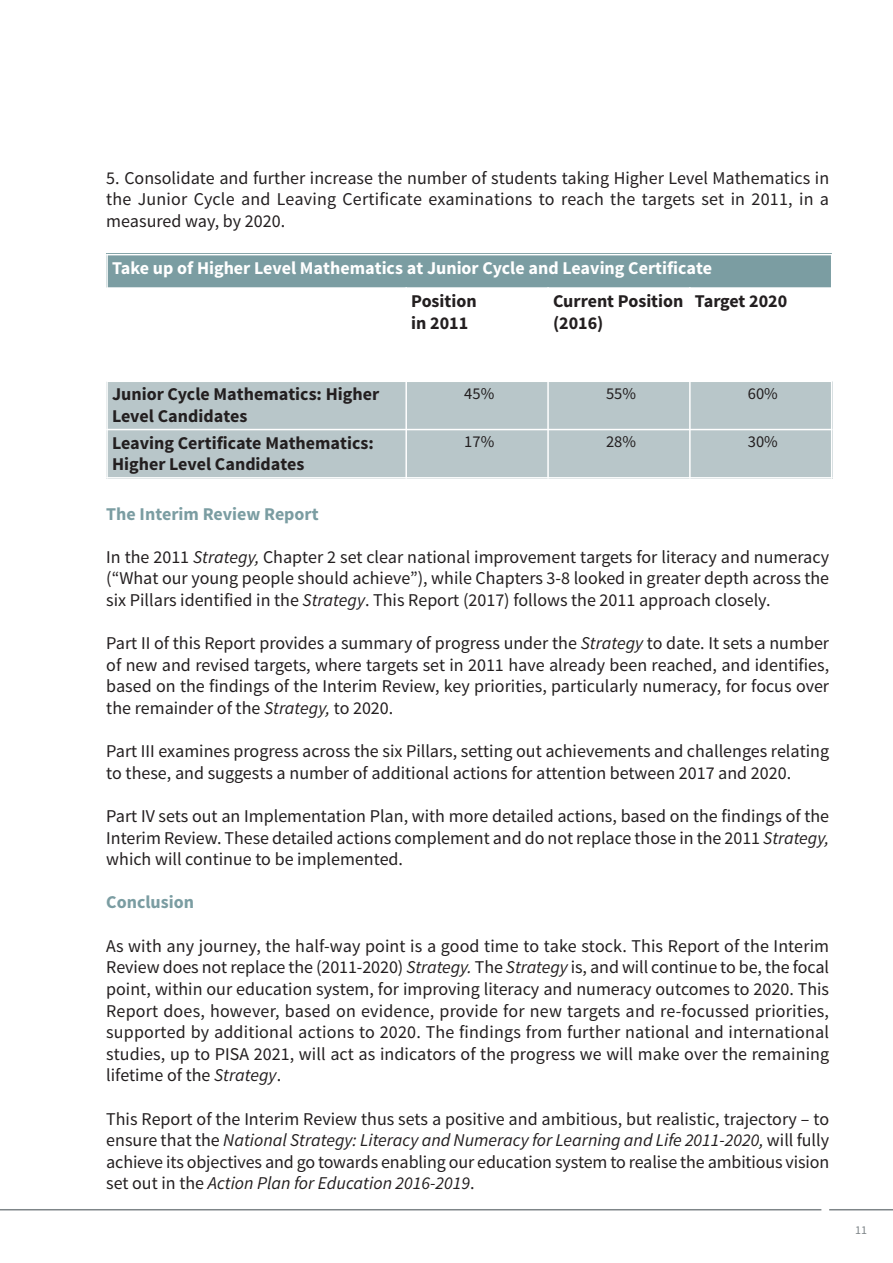
<style>
.page{position:relative;width:893px;height:1263px;background:#fff}
.page>*{position:absolute;margin:0;border:0;box-sizing:border-box;transform-origin:0 0}
.t1{font:18px/21.6px "Source Sans Pro";color:#231f20;text-align:justify}
.t2{font:700 18px/21.6px "Source Sans Pro";color:#231f20}
.t3{font:700 18px "Source Sans Pro";color:#fff}
.t4{font:700 18px "Source Sans Pro";color:#7b9da2}
.t5{font:16.5px "Source Sans Pro";color:#231f20}
.t6{font:12px "Source Sans Pro";color:#7e8588}
.s1{font-style:italic}
</style>
<div class="page">
<hr style="left:0;top:1209px;width:821px;height:1px;background:#7e8588">
<hr style="left:829px;top:1209px;width:64px;height:1px;background:#7e8588">
<div style="left:106px;top:254px;width:726px;height:34px;background:#7b9da2"></div>
<div style="left:106px;top:381px;width:300px;height:49px;background:#b8c6c9"></div>
<div style="left:406px;top:381px;width:142px;height:49px;background:#b8c6c9"></div>
<div style="left:548px;top:381px;width:142px;height:49px;background:#b8c6c9"></div>
<div style="left:690px;top:381px;width:142px;height:49px;background:#b8c6c9"></div>
<div style="left:106px;top:430px;width:300px;height:49px;background:#b8c6c9"></div>
<div style="left:406px;top:430px;width:142px;height:49px;background:#b8c6c9"></div>
<div style="left:548px;top:430px;width:142px;height:49px;background:#b8c6c9"></div>
<div style="left:690px;top:430px;width:142px;height:49px;background:#b8c6c9"></div>
<hr style="left:106px;top:254px;width:2px;height:225px;background:#fff">
<hr style="left:405px;top:287px;width:2px;height:192px;background:#fff">
<hr style="left:547px;top:287px;width:2px;height:192px;background:#fff">
<hr style="left:689px;top:287px;width:2px;height:192px;background:#fff">
<hr style="left:831px;top:254px;width:1px;height:225px;background:#fff">
<hr style="left:106px;top:254px;width:726px;height:1px;background:#fff">
<hr style="left:106px;top:287px;width:726px;height:2px;background:#fff">
<hr style="left:106px;top:380px;width:726px;height:2px;background:#fff">
<hr style="left:106px;top:429px;width:726px;height:1px;background:#fff">
<hr style="left:106px;top:477px;width:726px;height:2px;background:#fff">
<p class="t1" style="left:106px;top:168px;width:724px">5. consolidate and further increase the number of students taking higher Level Mathematics in the junior cycle and Leaving certificate examinations to reach the targets set in 2011, in a measured way, by 2020.</p>
<p class="t3" style="left:112px;top:261px;width:601px">Take up of Higher Level Mathematics at Junior cycle and Leaving certificate</p>
<p class="t2" style="left:411px;top:292px;width:67px">Position in 2011</p>
<p class="t2" style="left:553px;top:292px;width:132px">current Position (2016)</p>
<p class="t2" style="left:695px;top:292px;width:94px">Target 2020</p>
<p class="t2" style="left:112px;top:385px;width:269px">Junior cycle Mathematics: Higher<br>Level candidates</p>
<p class="t5" style="left:464px;top:387px;width:31px">45%</p>
<p class="t5" style="left:606px;top:387px;width:31px">55%</p>
<p class="t5" style="left:748px;top:387px;width:31px">60%</p>
<p class="t2" style="left:112px;top:433px;width:263px">Leaving certificate Mathematics:<br>Higher Level candidates</p>
<p class="t5" style="left:464px;top:435px;width:31px">17%</p>
<p class="t5" style="left:606px;top:435px;width:31px">28%</p>
<p class="t5" style="left:748px;top:435px;width:31px">30%</p>
<p class="t4" style="left:106px;top:507px;width:214px">The Interim Review Report</p>
<p class="t1" style="left:106px;top:547px;width:724px">In the 2011 <span class="s1">Strategy,</span> chapter 2 set clear national improvement targets for literacy and numeracy (“what our young people should achieve”), while chapters 3-8 looked in greater depth across the six Pillars identified in the <span class="s1">Strategy</span>. This Report (2017) follows the 2011 approach closely.</p>
<p class="t1" style="left:106px;top:634px;width:724px">Part II of this Report provides a summary of progress under the <span class="s1">Strategy</span> to date. It sets a number of new and revised targets, where targets set in 2011 have already been reached, and identifies, based on the findings of the Interim Review, key priorities, particularly numeracy, for focus over the remainder of the <span class="s1">Strategy,</span> to 2020.</p>
<p class="t1" style="left:106px;top:742px;width:724px">Part III examines progress across the six Pillars, setting out achievements and challenges relating to these, and suggests a number of additional actions for attention between 2017 and 2020.</p>
<p class="t1" style="left:106px;top:807px;width:724px">Part Iv sets out an Implementation Plan, with more detailed actions, based on the findings of the Interim Review. These detailed actions complement and do not replace those in the 2011 <span class="s1">Strategy, </span>which will continue to be implemented.</p>
<p class="t4" style="left:106px;top:896px;width:89px">conclusion</p>
<p class="t1" style="left:106px;top:936px;width:724px">as with any journey, the half-way point is a good time to take stock. This Report of the Interim Review does not replace the (2011-2020) <span class="s1">Strategy.</span> The <span class="s1">Strategy</span> is, and will continue to be, the focal point, within our education system, for improving literacy and numeracy outcomes to 2020. This Report does, however, based on evidence, provide for new targets and re-focussed priorities, supported by additional actions to 2020. The findings from further national and international studies, up to PISa 2021, will act as indicators of the progress we will make over the remaining lifetime of the <span class="s1">Strategy</span>.</p>
<p class="t1" style="left:106px;top:1109px;width:724px">This Report of the Interim Review thus sets a positive and ambitious, but realistic, trajectory – to ensure that the <span class="s1">National Strategy: Literacy and Numeracy for Learning and Life 2011-2020,</span> will fully achieve its objectives and go towards enabling our education system to realise the ambitious vision set out in the <span class="s1">Action Plan for Education 2016-2019</span>.</p>
<p class="t6" style="left:855px;top:1225px;width:13px">11</p>
</div>
